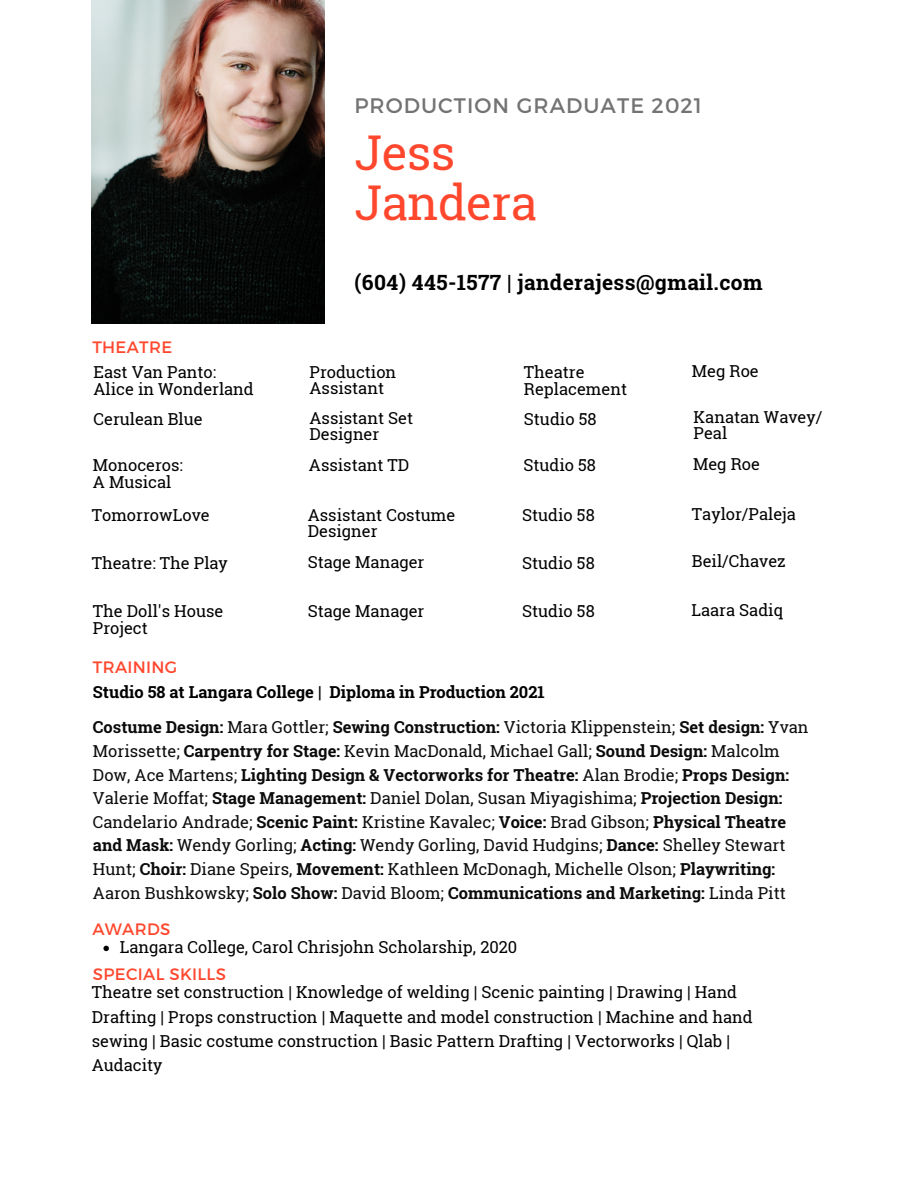
<style>
.page{position:relative;width:918px;height:1188px;background:#fff}
.page>*{position:absolute;margin:0;border:0;box-sizing:border-box;transform-origin:0 0}
.t1{font:48px "Roboto Slab";letter-spacing:-.01em;color:#ff472e}
.t2{font:700 21px "Roboto Slab";letter-spacing:.02em;color:#000}
.t3{font:21px "Montserrat";letter-spacing:.05em;color:#737373}
.t4{font:16.5px/23.7px "Roboto Slab";color:#0a0b0a}
.t5{font:16.5px/16.4px "Roboto Slab";color:#000}
.t6{font:700 16.5px "Roboto Slab";color:#000}
.t7{font:16.5px "Montserrat";letter-spacing:.02em;color:#ff472e}
.s1{font-weight:700}
</style>
<div class="page">
<img style="left:92px;top:0;width:233px;height:324px">
<svg style="left:103px;top:946px;width:6px;height:5px"></svg>
<p class="t3" style="left:354px;top:91px;width:349px">PRODUCTION GRADUATE 2021</p>
<p class="t1" style="left:354px;top:120px;width:102px">Jess</p>
<p class="t1" style="left:354px;top:170px;width:184px">Jandera</p>
<p class="t7" style="left:92px;top:336px;width:81px">THEATRE</p>
<p class="t2" style="left:354px;top:268px;width:410px">(604) 445-1577 | janderajess@gmail.com</p>
<p class="t5" style="left:94px;top:364px;width:162px">East Van Panto:<br>Alice in Wonderland</p>
<p class="t5" style="left:310px;top:363px;width:88px">Production<br>Assistant</p>
<p class="t5" style="left:524px;top:364px;width:62px">Theatre</p>
<p class="t5" style="left:524px;top:380px;width:105px">Replacement</p>
<p class="t5" style="left:692px;top:362px;width:68px">Meg Roe</p>
<p class="t5" style="left:94px;top:410px;width:111px">Cerulean Blue</p>
<p class="t5" style="left:310px;top:409px;width:105px">Assistant Set<br>Designer</p>
<p class="t5" style="left:524px;top:410px;width:74px">Studio 58</p>
<p class="t5" style="left:694px;top:408px;width:130px">Kanatan Wavey/</p>
<p class="t5" style="left:694px;top:425px;width:35px">Peal</p>
<p class="t5" style="left:93px;top:457px;width:92px">Monoceros:</p>
<p class="t5" style="left:93px;top:473px;width:80px">A Musical</p>
<p class="t5" style="left:309px;top:456px;width:102px">Assistant TD</p>
<p class="t5" style="left:523px;top:457px;width:74px">Studio 58</p>
<p class="t5" style="left:693px;top:455px;width:68px">Meg Roe</p>
<p class="t5" style="left:92px;top:507px;width:119px">TomorrowLove</p>
<p class="t5" style="left:308px;top:506px;width:149px">Assistant Costume<br>Designer</p>
<p class="t5" style="left:522px;top:507px;width:74px">Studio 58</p>
<p class="t5" style="left:692px;top:505px;width:105px">Taylor/Paleja</p>
<p class="t5" style="left:92px;top:554px;width:138px">Theatre: The Play</p>
<p class="t5" style="left:308px;top:554px;width:118px">Stage Manager</p>
<p class="t5" style="left:522px;top:554px;width:74px">Studio 58</p>
<p class="t5" style="left:692px;top:553px;width:96px">Beil/Chavez</p>
<p class="t5" style="left:93px;top:603px;width:132px">The Doll's House<br>Project</p>
<p class="t5" style="left:308px;top:602px;width:118px">Stage Manager</p>
<p class="t5" style="left:522px;top:603px;width:74px">Studio 58</p>
<p class="t5" style="left:691px;top:601px;width:93px">Laara Sadiq</p>
<p class="t7" style="left:93px;top:657px;width:86px">TRAINING</p>
<p class="t6" style="left:93px;top:680px;width:453px">Studio 58 at Langara College | Diploma in Production 2021</p>
<p class="t4" style="left:93px;top:715px;width:717px"><span class="s1">Costume Design:</span> Mara Gottler; <span class="s1">Sewing Construction:</span> Victoria Klippenstein; <span class="s1">Set design:</span> Yvan Morissette; <span class="s1">Carpentry for Stage:</span> Kevin MacDonald, Michael Gall; <span class="s1">Sound Design:</span> Malcolm Dow, Ace Martens; <span class="s1">Lighting Design &amp; Vectorworks for Theatre:</span> Alan Brodie; <span class="s1">Props Design:<br></span>Valerie Moffat; <span class="s1">Stage Management:</span> Daniel Dolan, Susan Miyagishima; <span class="s1">Projection Design:<br></span>Candelario Andrade; <span class="s1">Scenic Paint:</span> Kristine Kavalec; <span class="s1">Voice:</span> Brad Gibson; <span class="s1">Physical Theatre and Mask:</span> Wendy Gorling; <span class="s1">Acting:</span> Wendy Gorling, David Hudgins; <span class="s1">Dance:</span> Shelley Stewart Hunt; <span class="s1">Choir:</span> Diane Speirs, <span class="s1">Movement:</span> Kathleen McDonagh, Michelle Olson; <span class="s1">Playwriting:<br></span>Aaron Bushkowsky; <span class="s1">Solo Show:</span> David Bloom; <span class="s1">Communications and Marketing:</span> Linda Pitt</p>
<p class="t7" style="left:92px;top:918px;width:80px">AWARDS</p>
<p class="t5" style="left:120px;top:939px;width:399px">Langara College, Carol Chrisjohn Scholarship, 2020</p>
<p class="t7" style="left:93px;top:963px;width:135px">SPECIAL SKILLS</p>
<p class="t5" style="left:92px;top:980px;width:662px;line-height:24.2px">Theatre set construction | Knowledge of welding | Scenic painting | Drawing | Hand Drafting | Props construction | Maquette and model construction | Machine and hand sewing | Basic costume construction | Basic Pattern Drafting | Vectorworks | Qlab | Audacity</p>
</div>
